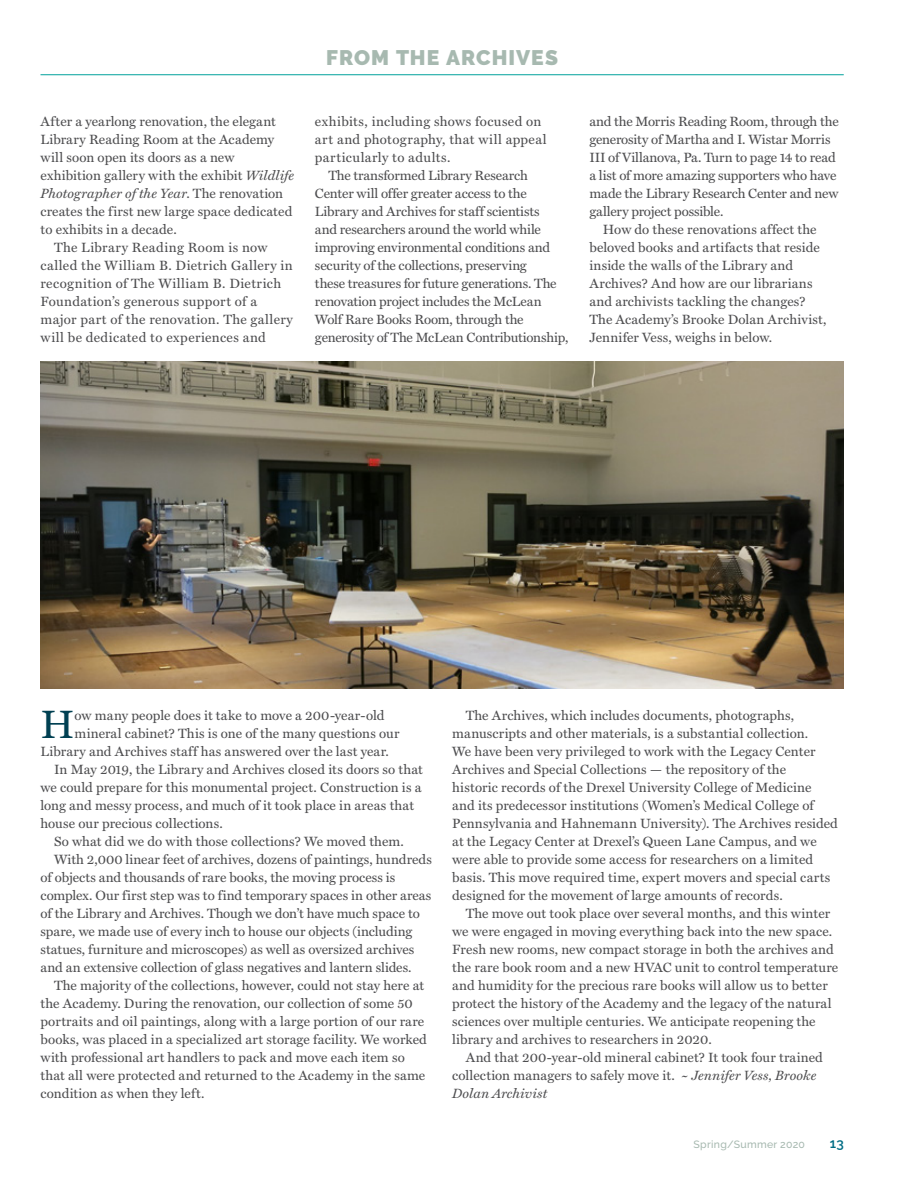
<style>
.page{position:relative;width:918px;height:1188px;background:#fff}
.page>*{position:absolute;margin:0;border:0;box-sizing:border-box;transform-origin:0 0}
.t1{font:39.9px "Miller Text Roman";color:#004052}
.t2{font:900 21px "Raleway";letter-spacing:.045em;color:#a7b9b0}
.t3{font:13.5px/18px "Miller Text Roman";letter-spacing:.005em;color:#4d4d4f}
.t4{font:13.5px/18px "Miller Text Roman";letter-spacing:.03em;color:#4d4d4f}
.t5{font:13.5px "Miller Text Roman";letter-spacing:.035em;color:#4d4d4f}
.t6{font:italic 13.5px "Miller Text";letter-spacing:.01em;color:#4d4d4f}
.t7{font:600 13.5px "Raleway";color:#006d85}
.t8{font:500 10.5px "Raleway";letter-spacing:.03em;color:#a7b9b0}
.s1{font-family:"Miller Text";font-style:italic}
.s2{font-family:"Miller Text Roman";font-style:normal}
</style>
<div class="page">
<hr style="left:40px;top:74px;width:804px;height:1px;background:#00a19c">
<img style="left:40px;top:361px;width:804px;height:328px">
<p class="t3" style="left:40px;top:112px;width:255px">After a yearlong renovation, the elegant Library Reading Room at the Academy will soon open its doors as a new exhibition gallery with the exhibit <span class="s1">Wildlife</span></p>
<p class="t6" style="left:40px;top:185px;width:244px">Photographer of the Year<span class="s2">. The renovation</span></p>
<p class="t3" style="left:40px;top:202px;width:253px">creates the first new large space dedicated</p>
<p class="t3" style="left:40px;top:220px;width:138px">to exhibits in a decade.</p>
<p class="t4" style="left:54px;top:238px;width:215px">The Library Reading Room is now</p>
<p class="t5" style="left:40px;top:257px;width:254px">called the William B. Dietrich Gallery in</p>
<p class="t5" style="left:40px;top:275px;width:242px">recognition of The William B. Dietrich</p>
<p class="t3" style="left:40px;top:292px;width:218px">Foundation’s generous support of a</p>
<p class="t3" style="left:40px;top:310px;width:254px">major part of the renovation. The gallery</p>
<p class="t5" style="left:40px;top:329px;width:227px">will be dedicated to experiences and</p>
<h2 class="t2" style="left:326px;top:45px;width:233px">FROM THE ARCHIVES</h2>
<p class="t4" style="left:315px;top:112px;width:233px">exhibits, including shows focused on art and photography, that will appeal particularly to adults.</p>
<p class="t3" style="left:315px;top:166px;width:255px;text-indent:14px">The transformed Library Research Center will offer greater access to the Library and Archives for staff scientists<br>and researchers around the world while improving environmental conditions and security of the collections, preserving<br>these treasures for future generations. The renovation project includes the McLean Wolf Rare Books Room, through the generosity of The McLean Contributionship,</p>
<p class="t3" style="left:589px;top:112px;width:251px">and the Morris Reading Room, through the</p>
<p class="t3" style="left:589px;top:130px;width:243px">generosity of Martha and I. Wistar Morris</p>
<p class="t3" style="left:589px;top:148px;width:248px">III of Villanova, Pa. Turn to page 14 to read</p>
<p class="t3" style="left:589px;top:166px;width:248px">a list of more amazing supporters who have</p>
<p class="t3" style="left:589px;top:184px;width:250px">made the Library Research Center and new</p>
<p class="t3" style="left:589px;top:202px;width:135px">gallery project possible.</p>
<p class="t3" style="left:603px;top:220px;width:215px">How do these renovations affect the</p>
<p class="t3" style="left:589px;top:238px;width:232px">beloved books and artifacts that reside</p>
<p class="t3" style="left:589px;top:256px;width:205px">inside the walls of the Library and</p>
<p class="t3" style="left:589px;top:274px;width:225px">Archives? And how are our librarians</p>
<p class="t3" style="left:589px;top:292px;width:218px">and archivists tackling the changes?</p>
<p class="t3" style="left:589px;top:310px;width:239px">The Academy’s Brooke Dolan Archivist,</p>
<p class="t3" style="left:589px;top:328px;width:184px">Jennifer Vess, weighs in below.</p>
<h1 class="t1" style="left:40px;top:701px;width:36px">H</h1>
<p class="t3" style="left:75px;top:706px;width:311px">ow many people does it take to move a 200-year-old</p>
<p class="t3" style="left:75px;top:724px;width:327px">mineral cabinet? This is one of the many questions our</p>
<p class="t3" style="left:41px;top:742px;width:350px">Library and Archives staff has answered over the last year.</p>
<p class="t3" style="left:54px;top:760px;width:370px">In May 2019, the Library and Archives closed its doors so that</p>
<p class="t3" style="left:41px;top:778px;width:383px">we could prepare for this monumental project. Construction is a</p>
<p class="t3" style="left:41px;top:796px;width:375px">long and messy process, and much of it took place in areas that</p>
<p class="t3" style="left:41px;top:814px;width:184px">house our precious collections.</p>
<p class="t3" style="left:54px;top:832px;width:351px">So what did we do with those collections? We moved them.</p>
<p class="t3" style="left:54px;top:850px;width:379px">With 2,000 linear feet of archives, dozens of paintings, hundreds</p>
<p class="t3" style="left:41px;top:868px;width:356px">of objects and thousands of rare books, the moving process is</p>
<p class="t3" style="left:41px;top:886px;width:393px">complex. Our first step was to find temporary spaces in other areas</p>
<p class="t3" style="left:41px;top:904px;width:381px">of the Library and Archives. Though we don’t have much space to</p>
<p class="t3" style="left:41px;top:922px;width:374px">spare, we made use of every inch to house our objects (including</p>
<p class="t3" style="left:41px;top:940px;width:375px">statues, furniture and microscopes) as well as oversized archives</p>
<p class="t3" style="left:41px;top:958px;width:373px">and an extensive collection of glass negatives and lantern slides.</p>
<p class="t3" style="left:54px;top:976px;width:372px">The majority of the collections, however, could not stay here at</p>
<p class="t3" style="left:41px;top:994px;width:374px">the Academy. During the renovation, our collection of some 50</p>
<p class="t3" style="left:41px;top:1012px;width:385px">portraits and oil paintings, along with a large portion of our rare</p>
<p class="t3" style="left:41px;top:1030px;width:388px">books, was placed in a specialized art storage facility. We worked</p>
<p class="t3" style="left:41px;top:1048px;width:366px">with professional art handlers to pack and move each item so</p>
<p class="t3" style="left:41px;top:1066px;width:386px">that all were protected and returned to the Academy in the same</p>
<p class="t3" style="left:41px;top:1084px;width:165px">condition as when they left.</p>
<p class="t3" style="left:452px;top:706px;width:387px;text-indent:14px">The Archives, which includes documents, photographs, manuscripts and other materials, is a substantial collection.<br>We have been very privileged to work with the Legacy Center Archives and Special Collections — the repository of the<br>historic records of the Drexel University College of Medicine<br>and its predecessor institutions (Women’s Medical College of Pennsylvania and Hahnemann University). The Archives resided at the Legacy Center at Drexel’s Queen Lane Campus, and we were able to provide some access for researchers on a limited basis. This move required time, expert movers and special carts designed for the movement of large amounts of records.</p>
<p class="t3" style="left:452px;top:904px;width:388px;text-indent:14px">The move out took place over several months, and this winter we were engaged in moving everything back into the new space.<br>Fresh new rooms, new compact storage in both the archives and the rare book room and a new HVAC unit to control temperature and humidity for the precious rare books will allow us to better protect the history of the Academy and the legacy of the natural sciences over multiple centuries. We anticipate reopening the library and archives to researchers in 2020.</p>
<p class="t3" style="left:452px;top:1048px;width:372px;text-indent:14px">And that 200-year-old mineral cabinet? It took four trained collection managers to safely move it. ~ <span class="s1">Jennifer Vess, Brooke</span></p>
<p class="t6" style="left:452px;top:1085px;width:97px">Dolan Archivist</p>
<p class="t8" style="left:694px;top:1138px;width:113px">Spring/Summer 2020</p>
<p class="t7" style="left:830px;top:1135px;width:15px">13</p>
</div>
